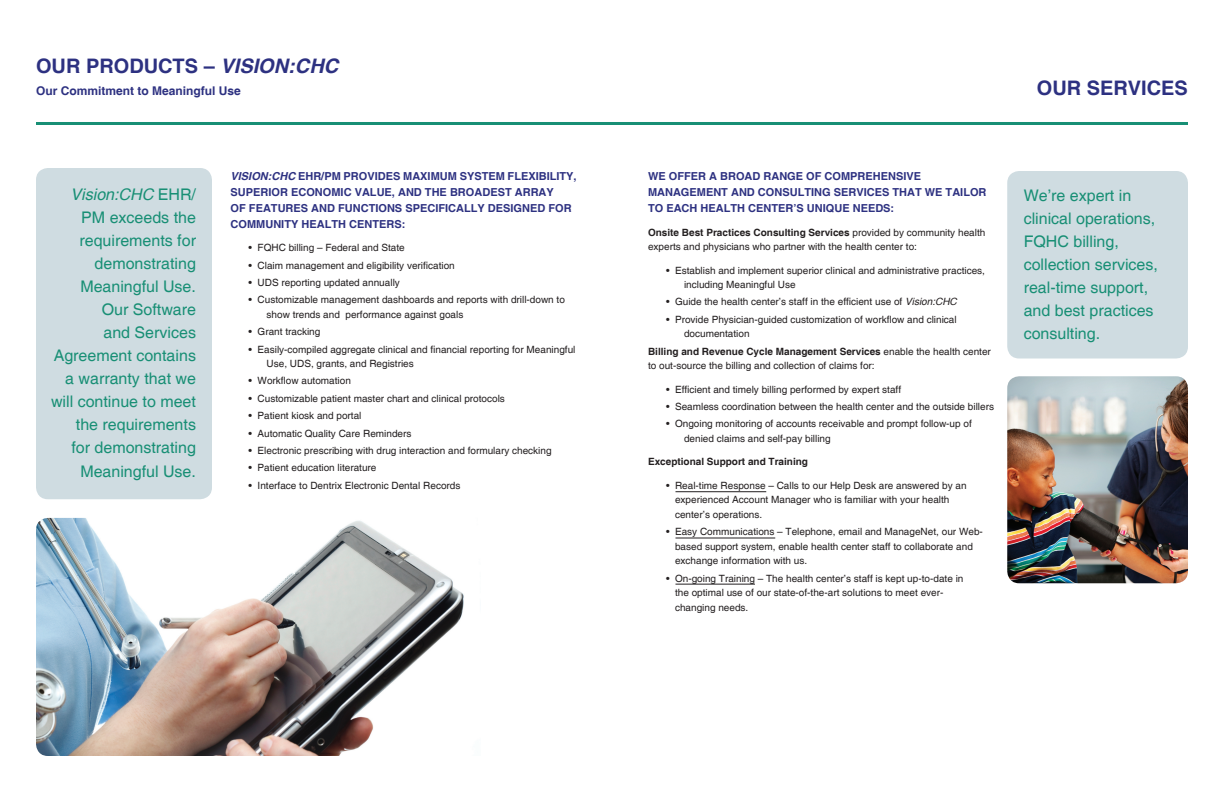
<style>
.page{position:relative;width:1224px;height:792px;background:#fff}
.page>*{position:absolute;margin:0;border:0;box-sizing:border-box;transform-origin:0 0}
.t1{font:700 20px "Helvetica";color:#2d3181}
.t2{font:italic 700 20px "Helvetica cyr";color:#2d3181}
.t3{font:16px/23.1px "Helvetica";color:#188f75}
.t4{font:700 12px "Helvetica";color:#2d3181}
.t5{font:700 11px/16px "Helvetica";color:#2d3181}
.t6{font:italic 700 11px "Helvetica cyr";color:#2d3181}
.t7{font:10px/14.5px "Helvetica";color:#231f20}
.t8{font:700 10px "Helvetica";color:#231f20}
.s1{font-family:"Helvetica";font-style:normal}
.s2{font-style:italic}
.s3{font-family:"Helvetica cyr";font-style:italic}
.s4{font-weight:700}
</style>
<div class="page">
<img style="left:36px;top:518px;width:428px;height:238px">
<div style="left:1007px;top:171px;width:181px;height:187px;background:#cfdce1;border-radius:12px"></div>
<hr style="left:36px;top:122px;width:1152px;height:3px;background:#188f75">
<hr style="left:676px;top:492px;width:90px;height:1px;background:#231f20">
<hr style="left:676px;top:538px;width:99px;height:1px;background:#231f20">
<hr style="left:676px;top:584px;width:79px;height:1px;background:#231f20">
<div style="left:36px;top:168px;width:176px;height:331px;background:#cfdce1;border-radius:12px"></div>
<img style="left:1007px;top:376px;width:181px;height:207px">
<h1 class="t1" style="left:36px;top:54px;width:16px">OUR</h1>
<h1 class="t1" style="left:86px;top:54px;width:15px">PRODUCT</h1>
<h1 class="t2" style="left:185px;top:55px;width:155px"><span class="s1">S –</span> VISION:CHC</h1>
<p class="t4" style="left:36px;top:83px;width:206px">OUR COMMITMENT TO MEANINGFUL USE</p>
<h1 class="t1" style="left:1037px;top:76px;width:150px">OUR SERVICES</h1>
<h2 class="t3" style="left:51px;top:183px;width:146px;text-align:right"><span class="s2">Vision:CHC</span> EHR/<br>PM exceeds the requirements for demonstrating<br>Meaningful Use.<br>Our Software<br>and Services<br>Agreement contains a warranty that we will continue to meet the requirements<br>for demonstrating<br>Meaningful Use.</h2>
<p class="t6" style="left:231px;top:170px;width:15px">VISION</p>
<p class="t5" style="left:268px;top:168px;width:85px"><span class="s3">:CHC</span> EHR/PM PROV</p>
<p class="t5" style="left:375px;top:168px;width:38px">IDES MAX</p>
<p class="t5" style="left:428px;top:168px;width:13px">IMUM</p>
<p class="t5" style="left:460px;top:168px;width:31px">SYSTEM</p>
<p class="t5" style="left:508px;top:168px;width:8px">FLEX</p>
<p class="t5" style="left:536px;top:168px;width:42px">IBILITY,</p>
<p class="t5" style="left:231px;top:184px;width:16px">SUPER</p>
<p class="t5" style="left:269px;top:184px;width:32px">IOR ECONOM</p>
<p class="t5" style="left:341px;top:184px;width:23px">IC VALUE</p>
<p class="t5" style="left:392px;top:184px;width:15px">, AND</p>
<p class="t5" style="left:425px;top:184px;width:34px">THE BROADE</p>
<p class="t5" style="left:498px;top:184px;width:26px">ST ARRAY</p>
<p class="t5" style="left:231px;top:200px;width:27px">OF FEATURE</p>
<p class="t5" style="left:301px;top:200px;width:20px">S AND</p>
<p class="t5" style="left:338px;top:200px;width:9px">FUNCT</p>
<p class="t5" style="left:375px;top:200px;width:46px">IONS SPEC</p>
<p class="t5" style="left:435px;top:200px;width:22px">IFICALLY</p>
<p class="t5" style="left:488px;top:200px;width:35px">DESIGNED</p>
<p class="t5" style="left:548px;top:200px;width:9px">FOR</p>
<p class="t5" style="left:231px;top:216px;width:10px">COMMUN</p>
<p class="t5" style="left:281px;top:216px;width:37px">ITY HEALT</p>
<p class="t5" style="left:338px;top:216px;width:20px">H CENTER</p>
<p class="t5" style="left:394px;top:216px;width:12px">S:</p>
<p class="t7" style="left:249px;top:241px;width:158px">• FQHC billing – Federal and State</p>
<p class="t7" style="left:249px;top:258px;width:208px">• Claim management and eligibility verification</p>
<p class="t7" style="left:249px;top:276px;width:153px">• UDS reporting updated annually</p>
<p class="t7" style="left:267px;top:293px;width:300px;text-indent:-18px">• Customizable management dashboards and reports with drill-down to show trends and performance against goals</p>
<p class="t7" style="left:249px;top:325px;width:73px">• Grant tracking</p>
<p class="t7" style="left:267px;top:342px;width:310px;text-indent:-18px">• Easily-compiled aggregate clinical and financial reporting for Meaningful<br>Use, UDS, grants, and Registries</p>
<p class="t7" style="left:249px;top:374px;width:104px">• Workflow automation</p>
<p class="t7" style="left:249px;top:391px;width:258px">• Customizable patient master chart and clinical protocols</p>
<p class="t7" style="left:249px;top:409px;width:114px">• Patient kiosk and portal</p>
<p class="t7" style="left:249px;top:426px;width:164px">• Automatic Quality Care Reminders</p>
<p class="t7" style="left:249px;top:444px;width:304px">• Electronic prescribing with drug interaction and formulary checking</p>
<p class="t7" style="left:249px;top:461px;width:129px">• Patient education literature</p>
<p class="t7" style="left:249px;top:478px;width:213px">• Interface to Dentrix Electronic Dental Records</p>
<p class="t5" style="left:648px;top:169px;width:340px">WE OFFER A BROAD RANGE OF COMPREHENSIVE<br>MANAGEMENT AND CONSULTING SERVICES THAT WE TAILOR<br>TO EACH HEALTH CENTER’S UNIQUE NEEDS:</p>
<p class="t7" style="left:648px;top:225px;width:339px"><span class="s4">ONSITE BEST PRACTICES CONSULTING SERVICES</span> provided by community health experts and physicians who partner with the health center to:</p>
<p class="t7" style="left:684px;top:263px;width:303px;text-indent:-18px">• Establish and implement superior clinical and administrative practices, including Meaningful Use</p>
<p class="t7" style="left:666px;top:295px;width:292px">• Guide the health center’s staff in the efficient use of <span class="s2">Vision:CHC</span></p>
<p class="t7" style="left:684px;top:312px;width:274px;text-indent:-18px">• Provide Physician-guided customization of workflow and clinical documentation</p>
<p class="t7" style="left:648px;top:344px;width:344px"><span class="s4">BILLING AND REVENUE CYCLE MANAGEMENT SERVICES</span> enable the health center to out-source the billing and collection of claims for:</p>
<p class="t7" style="left:666px;top:382px;width:237px">• Efficient and timely billing performed by expert staff</p>
<p class="t7" style="left:666px;top:400px;width:330px">• Seamless coordination between the health center and the outside billers</p>
<p class="t7" style="left:684px;top:417px;width:289px;text-indent:-18px">• Ongoing monitoring of accounts receivable and prompt follow-up of denied claims and self-pay billing</p>
<p class="t8" style="left:648px;top:456px;width:162px">EXCEPTIONAL SUPPORT AND TRAINING</p>
<p class="t7" style="left:675px;top:479px;width:293px;text-indent:-9px">• Real-time Response – Calls to our Help Desk are answered by an experienced Account Manager who is familiar with your health center’s operations.</p>
<p class="t7" style="left:675px;top:525px;width:309px;text-indent:-9px">• Easy Communications – Telephone, email and ManageNet, our Web&shy;based support system, enable health center staff to collaborate and exchange information with us.</p>
<p class="t7" style="left:675px;top:571px;width:290px;text-indent:-9px">• On-going Training – The health center’s staff is kept up-to-date in the optimal use of our state-of-the-art solutions to meet ever&shy;changing needs.</p>
<h2 class="t3" style="left:1024px;top:185px;width:136px">We’re expert in clinical operations,<br>FQHC billing, collection services, real-time support, and best practices consulting.</h2>
</div>
